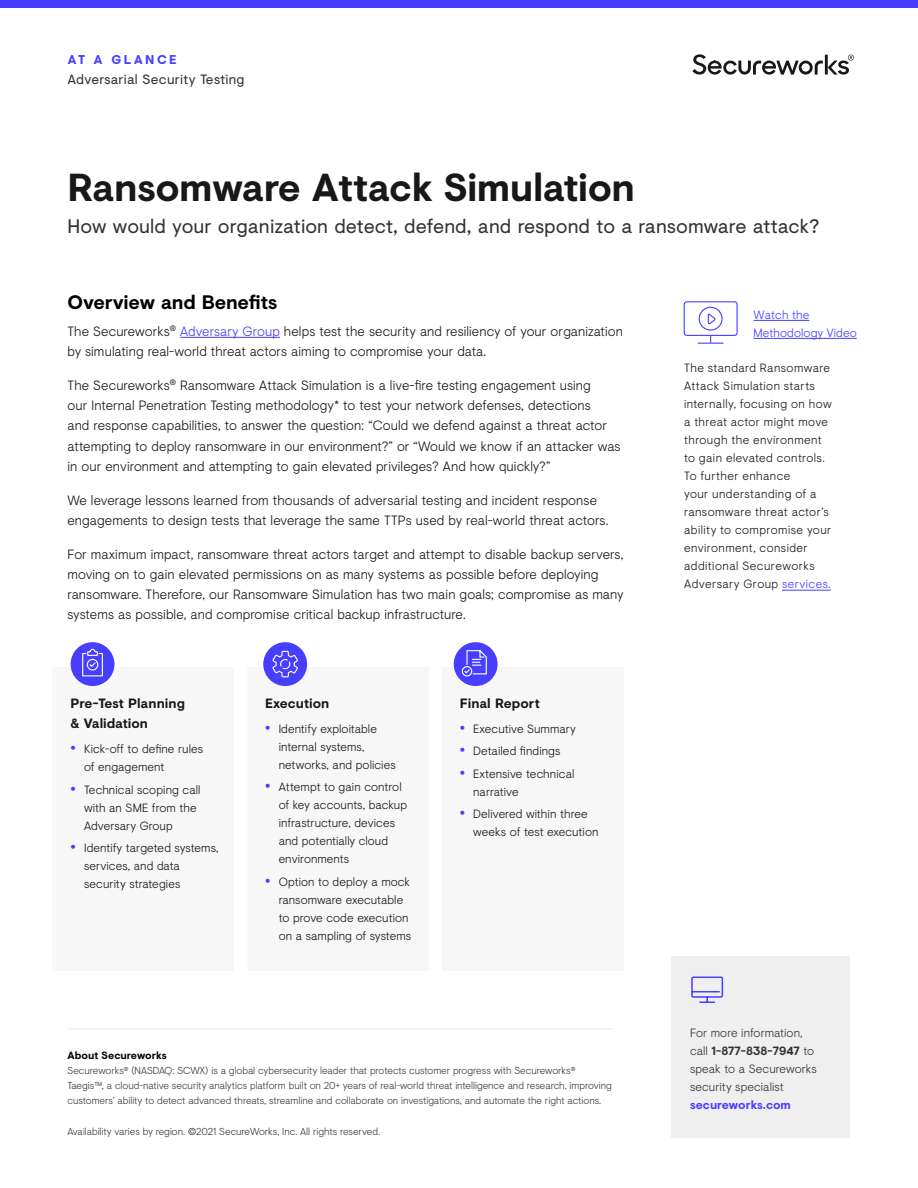
<style>
.page{position:relative;width:918px;height:1188px;background:#fff}
.page>*{position:absolute;margin:0;border:0;box-sizing:border-box;transform-origin:0 0}
.t1{font:700 39px "Visuelt";letter-spacing:-.01em;color:#181818}
.t2{font:19.5px "Visuelt";letter-spacing:.005em;color:#333}
.t3{font:700 19.5px "Visuelt";letter-spacing:-.015em;color:#000}
.t4{font:300 13.5px/20.2px "Visuelt";letter-spacing:.005em;color:#181818}
.t5{font:700 13.5px/20.2px "Visuelt";color:#181818}
.t6{font:13.5px "Visuelt";letter-spacing:.02em;color:#333}
.t7{font:700 12.75px "Visuelt";letter-spacing:.195em;color:#473eff}
.t8{font:300 12px/18px "Visuelt";letter-spacing:.01em;color:#181818}
.t9{font:300 12px/18px "Visuelt";letter-spacing:.035em;color:#181818}
.t10{font:300 12px/18px "Visuelt";letter-spacing:.005em;color:#333}
.t11{font:300 12px/18px "Visuelt";letter-spacing:.01em;color:#473eff}
.t12{font:700 12px "Visuelt";color:#473eff}
.t13{font:700 10.5px "Visuelt";color:#000}
.t14{font:300 10.2px/15px "Visuelt";letter-spacing:-.005em;color:#3c3c3c}
.s1{color:#473eff}
.s2{font-weight:900;font-size:15px;color:#473eff}
.s3{font-weight:700}
</style>
<div class="page">
<hr style="left:180px;top:337px;width:100px;height:1px;background:#473eff">
<hr style="left:782px;top:590px;width:49px;height:1px;background:#473eff">
<svg style="left:692px;top:54px;width:162px;height:21px"></svg>
<div style="left:0;top:0;width:918px;height:8px;background:#473eff"></div>
<div style="left:672px;top:957px;width:178px;height:181px;background:#efefef"></div>
<svg style="left:691px;top:976px;width:33px;height:27px"></svg>
<hr style="left:69px;top:1028px;width:544px;height:2px;background:#f0f0f0">
<div style="left:52px;top:667px;width:182px;height:303px;background:#f7f7f7"></div>
<div style="left:248px;top:667px;width:181px;height:303px;background:#f7f7f7"></div>
<div style="left:442px;top:667px;width:181px;height:303px;background:#f7f7f7"></div>
<div style="left:454px;top:642px;width:44px;height:44px;background:#473eff;border-radius:50%"></div>
<div style="left:263px;top:642px;width:44px;height:44px;background:#473eff;border-radius:50%"></div>
<div style="left:71px;top:642px;width:43px;height:44px;background:#473eff;border-radius:50%"></div>
<svg style="left:272px;top:650px;width:26px;height:28px"></svg>
<svg style="left:82px;top:648px;width:21px;height:29px"></svg>
<svg style="left:461px;top:650px;width:26px;height:27px"></svg>
<hr style="left:753px;top:338px;width:104px;height:1px;background:#473eff">
<hr style="left:753px;top:320px;width:56px;height:1px;background:#473eff">
<div style="left:699px;top:307px;width:24px;height:24px;border:1px solid #473eff;border-radius:50%"></div>
<svg style="left:707px;top:313px;width:9px;height:11px"></svg>
<div style="left:684px;top:301px;width:54px;height:35px;border:1px solid #473eff;border-radius:3px"></div>
<svg style="left:698px;top:336px;width:25px;height:8px"></svg>
<p class="t7" style="left:68px;top:50px;width:110px">AT A GLANCE</p>
<p class="t6" style="left:68px;top:70px;width:178px">Adversarial Security Testing</p>
<h1 class="t1" style="left:68px;top:158px;width:569px">Ransomware Attack Simulation</h1>
<h2 class="t2" style="left:68px;top:213px;width:753px">How would your organization detect, defend, and respond to a ransomware attack?</h2>
<h2 class="t3" style="left:68px;top:288px;width:211px">Overview and Benefits</h2>
<p class="t4" style="left:68px;top:320px;width:557px">The Secureworks<sup>®</sup> <span class="s1">Adversary Group</span> helps test the security and resiliency of your organization by simulating real-world threat actors aiming to compromise your data.</p>
<p class="t4" style="left:68px;top:374px;width:555px">The Secureworks<sup>®</sup> Ransomware Attack Simulation is a live-fire testing engagement using<br>our Internal Penetration Testing methodology* to test your network defenses, detections<br>and response capabilities, to answer the question: “Could we defend against a threat actor attempting to deploy ransomware in our environment?” or “Would we know if an attacker was in our environment and attempting to gain elevated privileges? And how quickly?”</p>
<p class="t4" style="left:68px;top:489px;width:542px">We leverage lessons learned from thousands of adversarial testing and incident response engagements to design tests that leverage the same TTPs used by real-world threat actors.</p>
<p class="t4" style="left:68px;top:543px;width:557px">For maximum impact, ransomware threat actors target and attempt to disable backup servers, moving on to gain elevated permissions on as many systems as possible before deploying ransomware. Therefore, our Ransomware Simulation has two main goals; compromise as many systems as possible, and compromise critical backup infrastructure.</p>
<p class="t5" style="left:71px;top:693px;width:116px">Pre-Test Planning &amp; Validation</p>
<p class="t8" style="left:84px;top:739px;width:121px;text-indent:-14px"><span class="s2">•</span> Kick-off to define rules of engagement</p>
<p class="t8" style="left:84px;top:780px;width:118px;text-indent:-14px"><span class="s2">•</span> Technical scoping call with an SME from the<br>Adversary Group</p>
<p class="t8" style="left:84px;top:838px;width:136px;text-indent:-14px"><span class="s2">•</span> Identify targeted systems, services, and data security strategies</p>
<p class="t5" style="left:265px;top:693px;width:66px">Execution</p>
<p class="t8" style="left:279px;top:719px;width:119px;text-indent:-14px"><span class="s2">•</span> Identify exploitable internal systems, networks, and policies</p>
<p class="t8" style="left:279px;top:777px;width:130px;text-indent:-14px"><span class="s2">•</span> Attempt to gain control of key accounts, backup infrastructure, devices and potentially cloud environments</p>
<p class="t8" style="left:279px;top:872px;width:134px;text-indent:-14px"><span class="s2">•</span> Option to deploy a mock ransomware executable to prove code execution on a sampling of systems</p>
<p class="t5" style="left:460px;top:693px;width:82px">Final Report</p>
<p class="t8" style="left:460px;top:719px;width:117px"><span class="s2">•</span> Executive Summary</p>
<p class="t8" style="left:460px;top:741px;width:102px"><span class="s2">•</span> Detailed findings</p>
<p class="t8" style="left:473px;top:764px;width:103px;text-indent:-14px"><span class="s2">•</span> Extensive technical narrative</p>
<p class="t8" style="left:473px;top:804px;width:127px;text-indent:-14px"><span class="s2">•</span> Delivered within three weeks of test execution</p>
<p class="t13" style="left:68px;top:1048px;width:101px">About Secureworks</p>
<p class="t14" style="left:67px;top:1062px;width:546px">Secureworks<sup>®</sup> (NASDAQ: SCWX) is a global cybersecurity leader that protects customer progress with Secureworks<sup>®<br></sup>Taegis™, a cloud-native security analytics platform built on 20+ years of real-world threat intelligence and research, improving customers’ ability to detect advanced threats, streamline and collaborate on investigations, and automate the right actions.</p>
<p class="t14" style="left:68px;top:1123px;width:314px">Availability varies by region. ©2021 SecureWorks, Inc. All rights reserved.</p>
<p class="t11" style="left:753px;top:305px;width:105px">Watch the<br>Methodology Video</p>
<p class="t9" style="left:684px;top:359px;width:149px">The standard Ransomware<br>Attack Simulation starts internally, focusing on how a threat actor might move through the environment to gain elevated controls.<br>To further enhance<br>your understanding of a ransomware threat actor’s ability to compromise your environment, consider additional Secureworks<br>Adversary Group <span class="s1">services.</span></p>
<p class="t10" style="left:690px;top:1023px;width:128px">For more information, call <span class="s3">1-877-838-7947</span> to speak to a Secureworks security specialist</p>
<p class="t12" style="left:690px;top:1096px;width:102px">secureworks.com</p>
</div>
